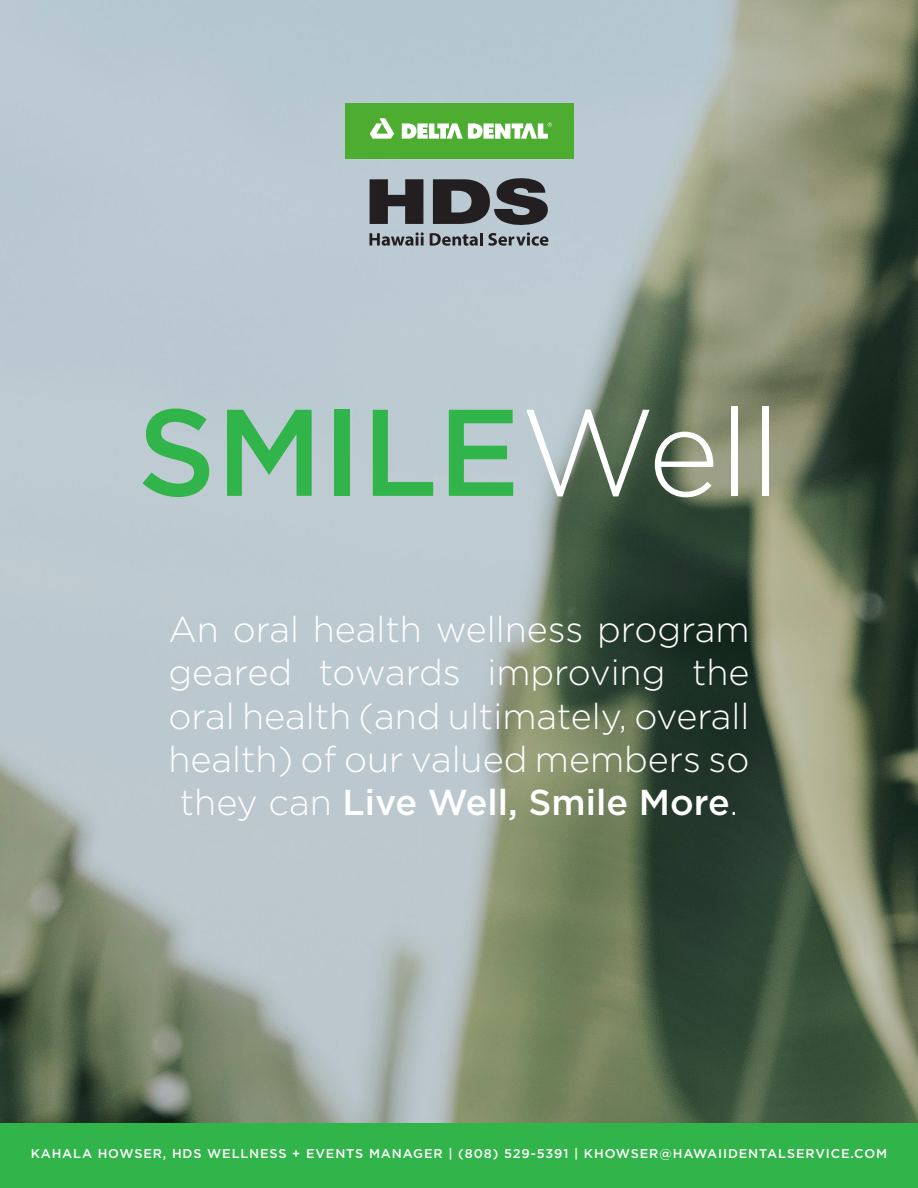
<style>
.page{position:relative;width:918px;height:1188px;background:#fff}
.page>*{position:absolute;margin:0;border:0;box-sizing:border-box;transform-origin:0 0}
.t1{font:500 123px "Gotham";color:#31b44a}
.t2{font:300 36px/43.2px "Gotham";color:#fff;text-align:center}
.t3{font:500 12.75px "Gotham";letter-spacing:.07em;color:#fff}
.s1{font-weight:300;color:#fff}
.s2{font-weight:500}
</style>
<div class="page">
<img style="left:0;top:0;width:918px;height:1123px">
<div style="left:345px;top:103px;width:228px;height:56px;background:#4dad31"></div>
<svg style="left:370px;top:118px;width:24px;height:21px"></svg>
<svg style="left:402px;top:123px;width:150px;height:16px"></svg>
<svg style="left:370px;top:179px;width:53px;height:45px;background:#48494c"></svg>
<svg style="left:433px;top:178px;width:115px;height:48px;background:#585a5e"></svg>
<svg style="left:369px;top:232px;width:55px;height:14px"></svg>
<svg style="left:430px;top:232px;width:118px;height:14px;background:#80878d"></svg>
<div style="left:0;top:1123px;width:918px;height:65px;background:#31b44a"></div>
<p class="t1" style="left:137px;top:372px;width:645px">SMILE<span class="s1">Well</span></p>
<p class="t2" style="left:168px;top:607px;width:583px">An oral health wellness program geared towards improving the oral health (and ultimately, overall health) of our valued members so they can <span class="s2">Live Well, Smile More</span>.</p>
<p class="t3" style="left:31px;top:1145px;width:858px">KAHALA HOWSER, HDS WELLNESS + EVENTS MANAGER | (808) 529-5391 | KHOWSER@HAWAIIDENTALSERVICE.COM</p>
</div>
